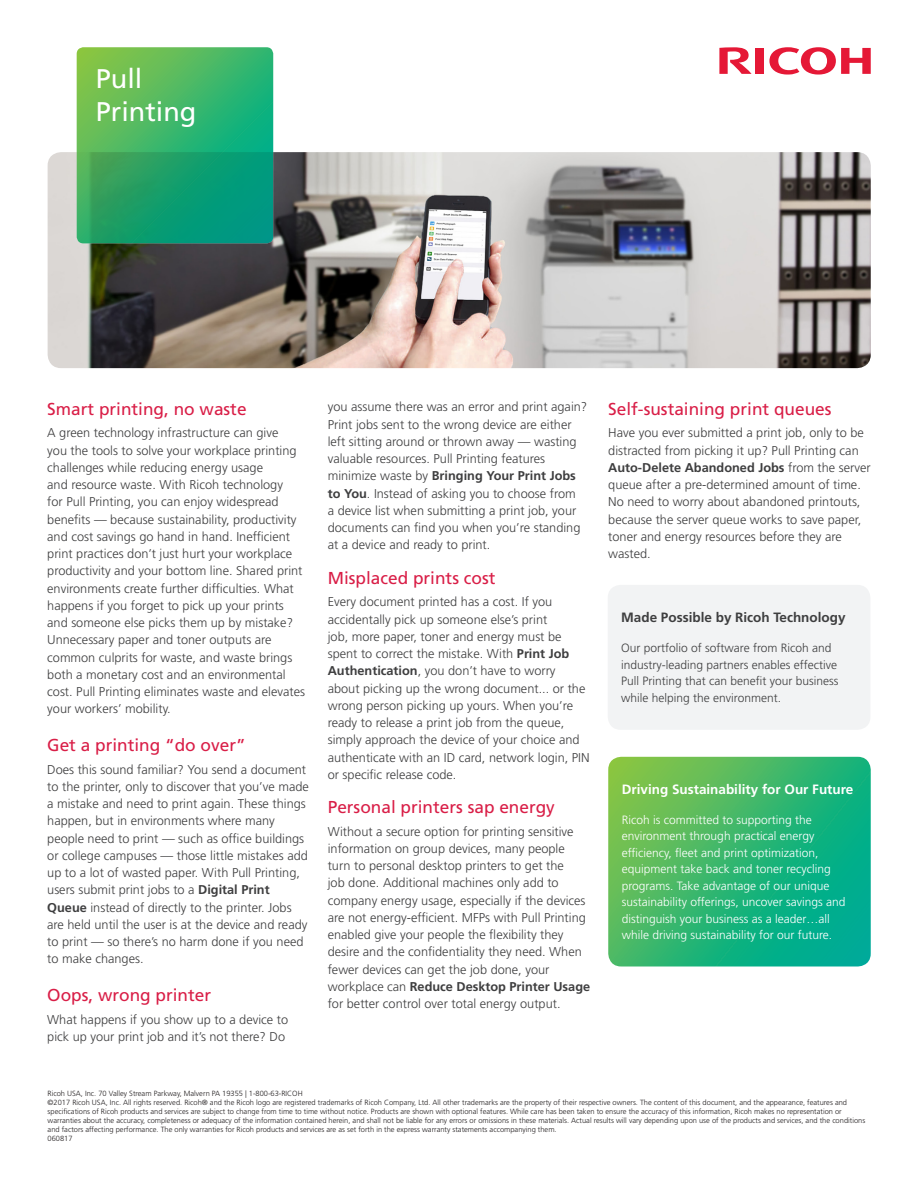
<style>
.page{position:relative;width:918px;height:1188px;background:#fff}
.page>*{position:absolute;margin:0;border:0;box-sizing:border-box;transform-origin:0 0}
.Balloon_-_Title{font:27px "Frutiger LT Std";color:#fff}
.H4_-_Red{font:17.25px "Frutiger LT Std";color:#d91e47}
.Side_Box_-_Heading{font:700 13.5px "Frutiger LT Std";color:#fff}
.Side_Box_-_Heading-2{font:700 13.5px "Frutiger LT Std";color:#3e3e3f}
.Body{font:300 12.75px/17.2px "Frutiger LT Std";color:#3e3e3f}
.Side_Box_-_Body_-_Wh{font:300 12px/16.5px "Frutiger LT Std";color:#fff}
.Side_Box_-_Body_-_Bl{font:300 12px/16.5px "Frutiger LT Std";color:#3e3e3f}
.t1{font:300 7.5px/9px "Frutiger LT Std";color:#231f20}
.s1{font-weight:700}
</style>
<div class="page">
<svg style="left:769px;top:47px;width:102px;height:28px"></svg>
<div style="left:756px;top:48px;width:8px;height:26px;background:#e51836"></div>
<svg style="left:719px;top:47px;width:33px;height:27px"></svg>
<img style="left:48px;top:152px;width:823px;height:216px">
<svg style="left:608px;top:757px;width:263px;height:210px;background:#34b671"></svg>
<div style="left:608px;top:585px;width:262px;height:145px;background:#f2f3f4;border-radius:13px"></div>
<svg style="left:77px;top:47px;width:196px;height:196px;background:#31ac69"></svg>
<p class="Balloon_-_Title" style="left:96px;top:63px;width:48px">Pull</p>
<p class="Balloon_-_Title" style="left:96px;top:95px;width:102px">Printing</p>
<p class="H4_-_Red" style="left:47px;top:399px;width:201px">Smart printing, no waste</p>
<p class="Body" style="left:47px;top:425px;width:259px">A green technology infrastructure can give<br>you the tools to solve your workplace printing challenges while reducing energy usage<br>and resource waste. With Ricoh technology<br>for Pull Printing, you can enjoy widespread benefits — because sustainability, productivity and cost savings go hand in hand. Inefficient print practices don’t just hurt your workplace productivity and your bottom line. Shared print environments create further difficulties. What happens if you forget to pick up your prints and someone else picks them up by mistake?<br>Unnecessary paper and toner outputs are common culprits for waste, and waste brings both a monetary cost and an environmental cost. Pull Printing eliminates waste and elevates your workers’ mobility.</p>
<p class="H4_-_Red" style="left:47px;top:735px;width:200px">Get a printing “do over”</p>
<p class="Body" style="left:47px;top:761px;width:263px">Does this sound familiar? You send a document to the printer, only to discover that you’ve made a mistake and need to print again. These things happen, but in environments where many people need to print — such as office buildings or college campuses — those little mistakes add up to a lot of wasted paper. With Pull Printing, users submit print jobs to a <span class="s1">Digital Print Queue</span> instead of directly to the printer. Jobs are held until the user is at the device and ready to print — so there’s no harm done if you need to make changes.</p>
<p class="H4_-_Red" style="left:47px;top:985px;width:165px">Oops, wrong printer</p>
<p class="Body" style="left:47px;top:1011px;width:242px">What happens if you show up to a device to pick up your print job and it’s not there? Do</p>
<p class="Body" style="left:328px;top:399px;width:261px">you assume there was an error and print again?<br>Print jobs sent to the wrong device are either left sitting around or thrown away — wasting valuable resources. Pull Printing features minimize waste by <span class="s1">Bringing Your Print Jobs to You</span>. Instead of asking you to choose from<br>a device list when submitting a print job, your documents can find you when you’re standing at a device and ready to print.</p>
<p class="H4_-_Red" style="left:328px;top:568px;width:169px">Misplaced prints cost</p>
<p class="Body" style="left:328px;top:593px;width:263px">Every document printed has a cost. If you accidentally pick up someone else’s print<br>job, more paper, toner and energy must be spent to correct the mistake. With <span class="s1">Print Job Authentication</span>, you don’t have to worry about picking up the wrong document... or the wrong person picking up yours. When you’re ready to release a print job from the queue, simply approach the device of your choice and authenticate with an ID card, network login, PIN or specific release code.</p>
<p class="H4_-_Red" style="left:328px;top:797px;width:229px">Personal printers sap energy</p>
<p class="Body" style="left:328px;top:823px;width:264px">Without a secure option for printing sensitive information on group devices, many people turn to personal desktop printers to get the<br>job done. Additional machines only add to company energy usage, especially if the devices are not energy-efficient. MFPs with Pull Printing enabled give your people the flexibility they desire and the confidentiality they need. When fewer devices can get the job done, your workplace can <span class="s1">Reduce Desktop Printer Usage </span>for better control over total energy output.</p>
<p class="H4_-_Red" style="left:608px;top:399px;width:225px">Self-sustaining print queues</p>
<p class="Body" style="left:608px;top:425px;width:264px">Have you ever submitted a print job, only to be distracted from picking it up? Pull Printing can <span class="s1">Auto-Delete Abandoned Jobs</span> from the server queue after a pre-determined amount of time.<br>No need to worry about abandoned printouts, because the server queue works to save paper, toner and energy resources before they are wasted.</p>
<p class="Side_Box_-_Heading-2" style="left:621px;top:609px;width:226px">Made Possible by Ricoh Technology</p>
<p class="Side_Box_-_Body_-_Bl" style="left:621px;top:640px;width:219px">Our portfolio of software from Ricoh and industry-leading partners enables effective Pull Printing that can benefit your business while helping the environment.</p>
<p class="Side_Box_-_Heading" style="left:622px;top:781px;width:233px">Driving Sustainability for Our Future</p>
<p class="Side_Box_-_Body_-_Wh" style="left:622px;top:812px;width:225px">Ricoh is committed to supporting the environment through practical energy efficiency, fleet and print optimization, equipment take back and toner recycling programs. Take advantage of our unique sustainability offerings, uncover savings and distinguish your business as a leader…all while driving sustainability for our future.</p>
<p class="t1" style="left:48px;top:1089px;width:819px">Ricoh USA, Inc. 70 Valley Stream Parkway, Malvern PA 19355 | 1-800-63-RICOH<br>©2017 Ricoh USA, Inc. All rights reserved. Ricoh® and the Ricoh logo are registered trademarks of Ricoh Company, Ltd. All other trademarks are the property of their respective owners. The content of this document, and the appearance, features and specifications of Ricoh products and services are subject to change from time to time without notice. Products are shown with optional features. While care has been taken to ensure the accuracy of this information, Ricoh makes no representation or warranties about the accuracy, completeness or adequacy of the information contained herein, and shall not be liable for any errors or omissions in these materials. Actual results will vary depending upon use of the products and services, and the conditions and factors affecting performance. The only warranties for Ricoh products and services are as set forth in the express warranty statements accompanying them.<br>060817</p>
</div>
